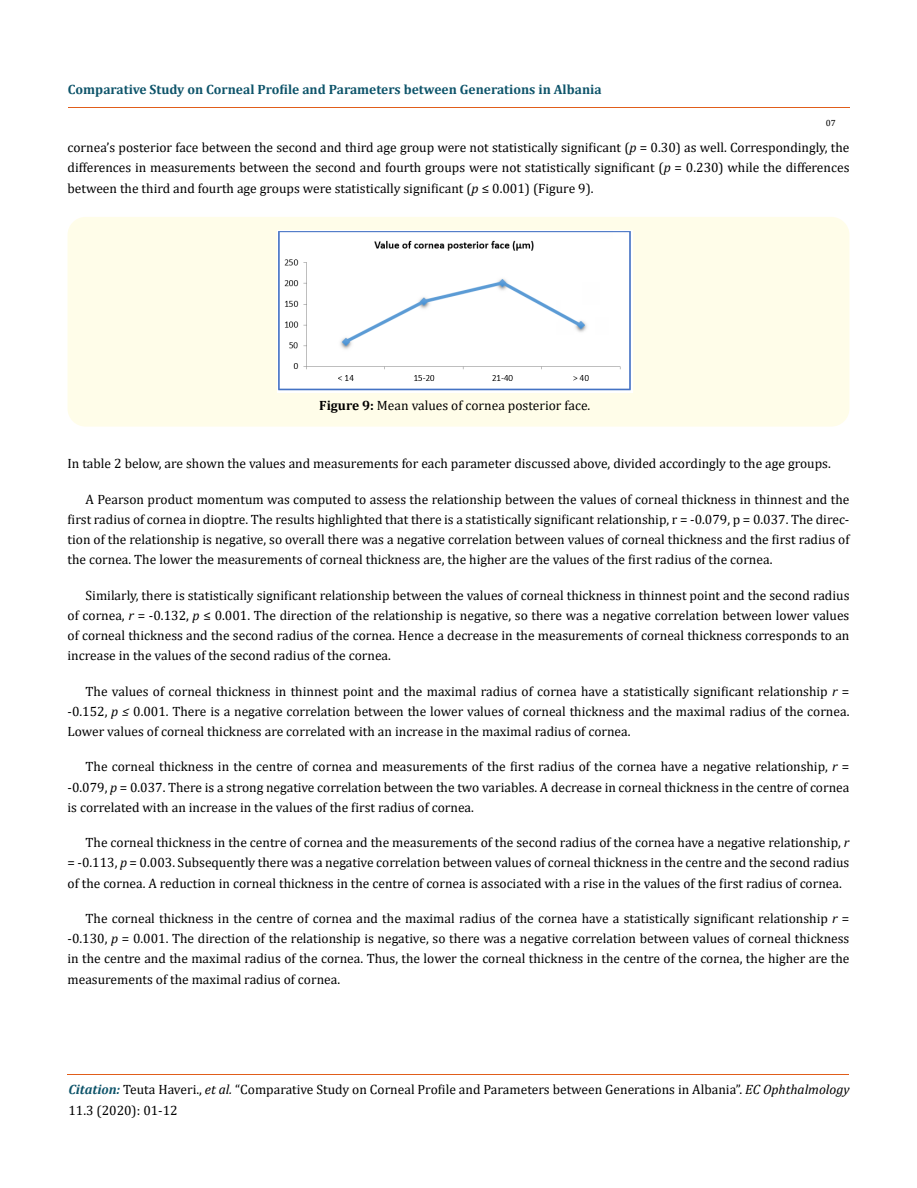
<style>
.page{position:relative;width:917px;height:1188px;background:#fff}
.page>*{position:absolute;margin:0;border:0;box-sizing:border-box;transform-origin:0 0}
.t1{font:13.5px/20.2px "Cambria";color:#000;text-align:justify}
.t2{font:700 13.5px "Cambria";color:#0e546a}
.t3{font:9px "Cambria";color:#000}
.s1{font-style:italic}
.s2{font-weight:700}
.s3{font-weight:700;font-style:italic;color:#0e546a}
</style>
<div class="page">
<hr style="left:68px;top:108px;width:781px;height:1px;background:#e05d1a">
<hr style="left:67px;top:1074px;width:782px;height:1px;background:#e05d1a">
<div style="left:68px;top:217px;width:781px;height:210px;background:#fffde9;border-radius:18px"></div>
<img style="left:277px;top:230px;width:355px;height:163px">
<p class="t2" style="left:68px;top:80px;width:535px">Comparative Study on Corneal Profile and Parameters between Generations in Albania</p>
<p class="t3" style="left:825px;top:118px;width:11px">07</p>
<p class="t1" style="left:68px;top:137px;width:783px">cornea’s posterior face between the second and third age group were not statistically significant (<span class="s1">p</span> = 0.30) as well. Correspondingly, the differences in measurements between the second and fourth groups were not statistically significant (<span class="s1">p</span> = 0.230) while the differences between the third and fourth age groups were statistically significant (<span class="s1">p</span> ≤ 0.001) (Figure 9).</p>
<p class="t1" style="left:319px;top:395px;width:272px"><span class="s2">Figure 9:</span> Mean values of cornea posterior face.</p>
<p class="t1" style="left:68px;top:454px;width:764px">In table 2 below, are shown the values and measurements for each parameter discussed above, divided accordingly to the age groups.</p>
<p class="t1" style="left:68px;top:489px;width:783px;text-indent:18px">A Pearson product momentum was computed to assess the relationship between the values of corneal thickness in thinnest and the first radius of cornea in dioptre. The results highlighted that there is a statistically significant relationship, r = -0.079, p = 0.037. The direc&shy;tion of the relationship is negative, so overall there was a negative correlation between values of corneal thickness and the first radius of the cornea. The lower the measurements of corneal thickness are, the higher are the values of the first radius of the cornea.</p>
<p class="t1" style="left:68px;top:585px;width:783px;text-indent:18px">Similarly, there is statistically significant relationship between the values of corneal thickness in thinnest point and the second radius of cornea, <span class="s1">r</span> = -0.132, <span class="s1">p</span> ≤ 0.001. The direction of the relationship is negative, so there was a negative correlation between lower values of corneal thickness and the second radius of the cornea. Hence a decrease in the measurements of corneal thickness corresponds to an increase in the values of the second radius of the cornea.</p>
<p class="t1" style="left:67px;top:681px;width:783px;text-indent:18px">The values of corneal thickness in thinnest point and the maximal radius of cornea have a statistically significant relationship <span class="s1">r</span> = -0.152, <span class="s1">p ≤</span> 0.001. There is a negative correlation between the lower values of corneal thickness and the maximal radius of the cornea.<br>Lower values of corneal thickness are correlated with an increase in the maximal radius of cornea.</p>
<p class="t1" style="left:68px;top:757px;width:783px;text-indent:18px">The corneal thickness in the centre of cornea and measurements of the first radius of the cornea have a negative relationship, <span class="s1">r</span> = -0.079, <span class="s1">p</span> = 0.037. There is a strong negative correlation between the two variables. A decrease in corneal thickness in the centre of cornea is correlated with an increase in the values of the first radius of cornea.</p>
<p class="t1" style="left:68px;top:832px;width:783px;text-indent:18px">The corneal thickness in the centre of cornea and the measurements of the second radius of the cornea have a negative relationship, <span class="s1">r </span>= -0.113, <span class="s1">p</span> = 0.003. Subsequently there was a negative correlation between values of corneal thickness in the centre and the second radius of the cornea. A reduction in corneal thickness in the centre of cornea is associated with a rise in the values of the first radius of cornea.</p>
<p class="t1" style="left:68px;top:908px;width:783px;text-indent:18px">The corneal thickness in the centre of cornea and the maximal radius of the cornea have a statistically significant relationship <span class="s1">r</span> = -0.130, <span class="s1">p</span> = 0.001. The direction of the relationship is negative, so there was a negative correlation between values of corneal thickness in the centre and the maximal radius of the cornea. Thus, the lower the corneal thickness in the centre of the cornea, the higher are the measurements of the maximal radius of cornea.</p>
<p class="t1" style="left:68px;top:1078px;width:782px;line-height:21px"><span class="s3">Citation:</span> Teuta Haveri., <span class="s1">et al.</span> “Comparative Study on Corneal Profile and Parameters between Generations in Albania”. <span class="s1">EC Ophthalmology<br></span>11.3 (2020): 01-12</p>
</div>
